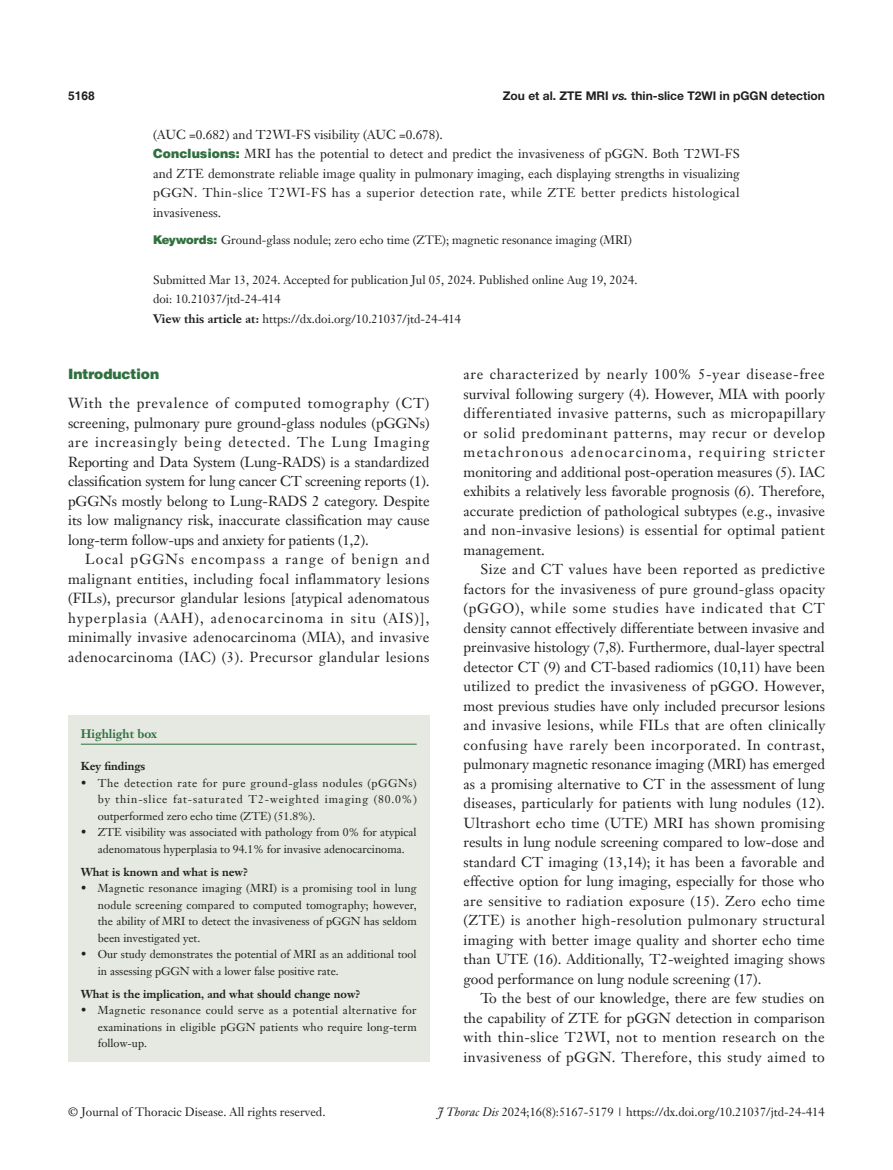
<style>
.page{position:relative;width:893px;height:1170px;background:#fff}
.page>*{position:absolute;margin:0;border:0;box-sizing:border-box;transform-origin:0 0}
.t1{font:14.25px/19.5px "Janson Text LT";letter-spacing:.02em;color:#231f20;text-align:justify}
._1ji-zhengti{font:900 14.25px "Helvetica";color:#30703e}
.t2{font:12.75px/19.5px "Janson Text LT";color:#231f20;text-align:justify}
.A-time{font:12px "Janson Text LT";color:#231f20}
.A-Keywords{font:12px "Janson Text LT";color:#231f20}
.A-View_this_article{font:12px "Janson Text LT";color:#231f20}
.t3{font:700 12px "Helvetica Neue LT Pro";color:#231f20}
.A-doi{font:12px "Janson Text LT";color:#231f20}
.Cite{font:700 12px "Janson Text LT";color:#30703e}
.t4{font:700 12px "Helvetica";color:#231f20}
.box-zhengwen{font:11.25px/16.5px "Janson Text LT";color:#231f20;text-align:justify}
.box-biaoti-1_5mm{font:700 11.25px "Janson Text LT";color:#231f20}
.box-biaoti{font:700 11.25px "Janson Text LT";color:#231f20}
.s1{font-style:italic}
.s2{font-family:"Helvetica AME";color:#30703e}
.s3{font-weight:700}
</style>
<div class="page">
<div style="left:68px;top:714px;width:361px;height:347px;background:#e5e9e1"></div>
<hr style="left:81px;top:743px;width:336px;height:1px;background:#30703e">
<p class="t4" style="left:68px;top:88px;width:28px">5168</p>
<p class="t3" style="left:503px;top:88px;width:324px">Zou et al. ZTE MRI <span class="s1">vs.</span> thin-slice T2WI in pGGN detection</p>
<p class="t2" style="left:153px;top:124px;width:291px">(AUC =0.682) and T2WI-FS visibility (AUC =0.678).</p>
<p class="t2" style="left:153px;top:144px;width:588px"><span class="s2">Conclusions:</span> MRI has the potential to detect and predict the invasiveness of pGGN. Both T2WI-FS and ZTE demonstrate reliable image quality in pulmonary imaging, each displaying strengths in visualizing pGGN. Thin-slice T2WI-FS has a superior detection rate, while ZTE better predicts histological invasiveness.</p>
<p class="A-Keywords" style="left:153px;top:233px;width:480px"><span class="s2">Keywords:</span> Ground-glass nodule; zero echo time (ZTE); magnetic resonance imaging (MRI)</p>
<p class="A-time" style="left:153px;top:272px;width:486px">Submitted Mar 13, 2024. Accepted for publication Jul 05, 2024. Published online Aug 19, 2024.</p>
<p class="A-doi" style="left:153px;top:291px;width:129px">doi: 10.21037/jtd-24-414</p>
<p class="A-View_this_article" style="left:153px;top:311px;width:309px"><span class="s3">View this article at:</span> https://dx.doi.org/10.21037/jtd-24-414</p>
<p class="_1ji-zhengti" style="left:68px;top:365px;width:93px">Introduction</p>
<p class="t1" style="left:68px;top:393px;width:363px">With the prevalence of computed tomography (CT) screening, pulmonary pure ground-glass nodules (pGGNs) are increasingly being detected. The Lung Imaging Reporting and Data System (Lung-RADS) is a standardized classification system for lung cancer CT screening reports (1). pGGNs mostly belong to Lung-RADS 2 category. Despite its low malignancy risk, inaccurate classification may cause long-term follow-ups and anxiety for patients (1,2).</p>
<p class="t1" style="left:68px;top:549px;width:363px;text-indent:17px">Local pGGNs encompass a range of benign and malignant entities, including focal inflammatory lesions (FILs), precursor glandular lesions [atypical adenomatous hyperplasia (AAH), adenocarcinoma in situ (AIS)], minimally invasive adenocarcinoma (MIA), and invasive adenocarcinoma (IAC) (3). Precursor glandular lesions</p>
<p class="Cite" style="left:81px;top:725px;width:78px">Highlight box</p>
<p class="box-biaoti" style="left:81px;top:759px;width:66px">Key findings</p>
<p class="box-zhengwen" style="left:98px;top:774px;width:321px;text-indent:-17px">• The detection rate for pure ground-glass nodules (pGGNs) by thin-slice fat-saturated T2-weighted imaging (80.0%) outperformed zero echo time (ZTE) (51.8%).</p>
<p class="box-zhengwen" style="left:81px;top:824px;width:337px;text-align:center">• ZTE visibility was associated with pathology from 0% for atypical adenomatous hyperplasia to 94.1% for invasive adenocarcinoma.</p>
<p class="box-biaoti-1_5mm" style="left:81px;top:864px;width:169px">What is known and what is new?</p>
<p class="box-zhengwen" style="left:98px;top:879px;width:320px;text-indent:-17px">• Magnetic resonance imaging (MRI) is a promising tool in lung nodule screening compared to computed tomography; however, the ability of MRI to detect the invasiveness of pGGN has seldom been investigated yet.</p>
<p class="box-zhengwen" style="left:98px;top:945px;width:320px;text-indent:-17px">• Our study demonstrates the potential of MRI as an additional tool in assessing pGGN with a lower false positive rate.</p>
<p class="box-biaoti-1_5mm" style="left:81px;top:986px;width:281px">What is the implication, and what should change now?</p>
<p class="box-zhengwen" style="left:98px;top:1001px;width:320px;text-indent:-17px">• Magnetic resonance could serve as a potential alternative for examinations in eligible pGGN patients who require long-term follow-up.</p>
<p class="t1" style="left:463px;top:364px;width:363px">are characterized by nearly 100% 5-year disease-free survival following surgery (4). However, MIA with poorly differentiated invasive patterns, such as micropapillary or solid predominant patterns, may recur or develop metachronous adenocarcinoma, requiring stricter monitoring and additional post-operation measures (5). IAC exhibits a relatively less favorable prognosis (6). Therefore, accurate prediction of pathological subtypes (e.g., invasive and non-invasive lesions) is essential for optimal patient management.</p>
<p class="t1" style="left:463px;top:559px;width:363px;text-indent:17px">Size and CT values have been reported as predictive factors for the invasiveness of pure ground-glass opacity (pGGO), while some studies have indicated that CT density cannot effectively differentiate between invasive and preinvasive histology (7,8). Furthermore, dual-layer spectral detector CT (9) and CT-based radiomics (10,11) have been utilized to predict the invasiveness of pGGO. However, most previous studies have only included precursor lesions and invasive lesions, while FILs that are often clinically confusing have rarely been incorporated. In contrast, pulmonary magnetic resonance imaging (MRI) has emerged as a promising alternative to CT in the assessment of lung diseases, particularly for patients with lung nodules (12).<br>Ultrashort echo time (UTE) MRI has shown promising results in lung nodule screening compared to low-dose and standard CT imaging (13,14); it has been a favorable and effective option for lung imaging, especially for those who are sensitive to radiation exposure (15). Zero echo time (ZTE) is another high-resolution pulmonary structural imaging with better image quality and shorter echo time than UTE (16). Additionally, T2-weighted imaging shows good performance on lung nodule screening (17).</p>
<p class="t1" style="left:463px;top:988px;width:363px;text-indent:17px">To the best of our knowledge, there are few studies on the capability of ZTE for pGGN detection in comparison with thin-slice T2WI, not to mention research on the invasiveness of pGGN. Therefore, this study aimed to</p>
<p class="A-time" style="left:68px;top:1104px;width:259px">© Journal of Thoracic Disease. All rights reserved.</p>
<p class="A-time" style="left:437px;top:1104px;width:389px"><span class="s1">J Thorac Dis</span> 2024;16(8):5167-5179 | https://dx.doi.org/10.21037/jtd-24-414</p>
</div>
